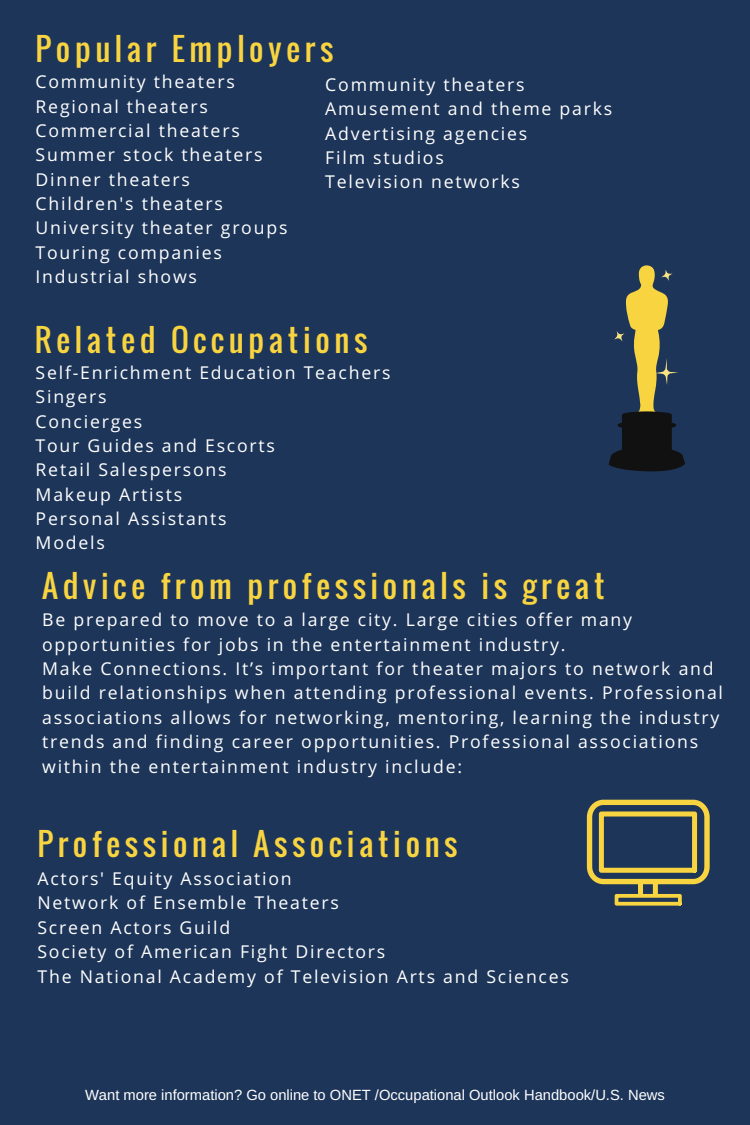
<style>
.page{position:relative;width:750px;height:1125px;background:#1d3559}
.page>*{position:absolute;margin:0;border:0;box-sizing:border-box;transform-origin:0 0}
.t1{font:31px "Oswald";letter-spacing:.15em;color:#f8d440}
.t2{font:17.62px/24.4px "Open Sans";letter-spacing:.1em;color:#fff}
.t3{font:14.75px "Arimo";color:#fff}
</style>
<div class="page">
<svg style="left:587px;top:800px;width:123px;height:106px"></svg>
<svg style="left:609px;top:265px;width:76px;height:207px"></svg>
<h1 class="t1" style="left:36px;top:25px;width:299px">Popular Employers</h1>
<p class="t2" style="left:36px;top:69px;width:253px">Community theaters<br>Regional theaters<br>Commercial theaters<br>Summer stock theaters<br>Dinner theaters<br>Children's theaters<br>University theater groups<br>Touring companies<br>Industrial shows</p>
<p class="t2" style="left:325px;top:72px;width:289px">Community theaters<br>Amusement and theme parks<br>Advertising agencies<br>Film studios<br>Television networks</p>
<h1 class="t1" style="left:35px;top:316px;width:334px">Related Occupations</h1>
<p class="t2" style="left:36px;top:360px;width:356px">Self-Enrichment Education Teachers<br>Singers<br>Concierges<br>Tour Guides and Escorts<br>Retail Salespersons<br>Makeup Artists<br>Personal Assistants<br>Models</p>
<h1 class="t1" style="left:42px;top:562px;width:564px">Advice from professionals is great</h1>
<p class="t2" style="left:42px;top:607px;width:682px">Be prepared to move to a large city. Large cities offer many opportunities for jobs in the entertainment industry.<br>Make Connections. It’s important for theater majors to network and build relationships when attending professional events. Professional associations allows for networking, mentoring, learning the industry trends and finding career opportunities. Professional associations within the entertainment industry include:</p>
<h1 class="t1" style="left:38px;top:820px;width:422px">Professional Associations</h1>
<p class="t2" style="left:38px;top:866px;width:533px">Actors' Equity Association<br>Network of Ensemble Theaters<br>Screen Actors Guild<br>Society of American Fight Directors<br>The National Academy of Television Arts and Sciences</p>
<p class="t3" style="left:85px;top:1086px;width:581px">Want more information? Go online to ONET /Occupational Outlook Handbook/U.S. News</p>
</div>
